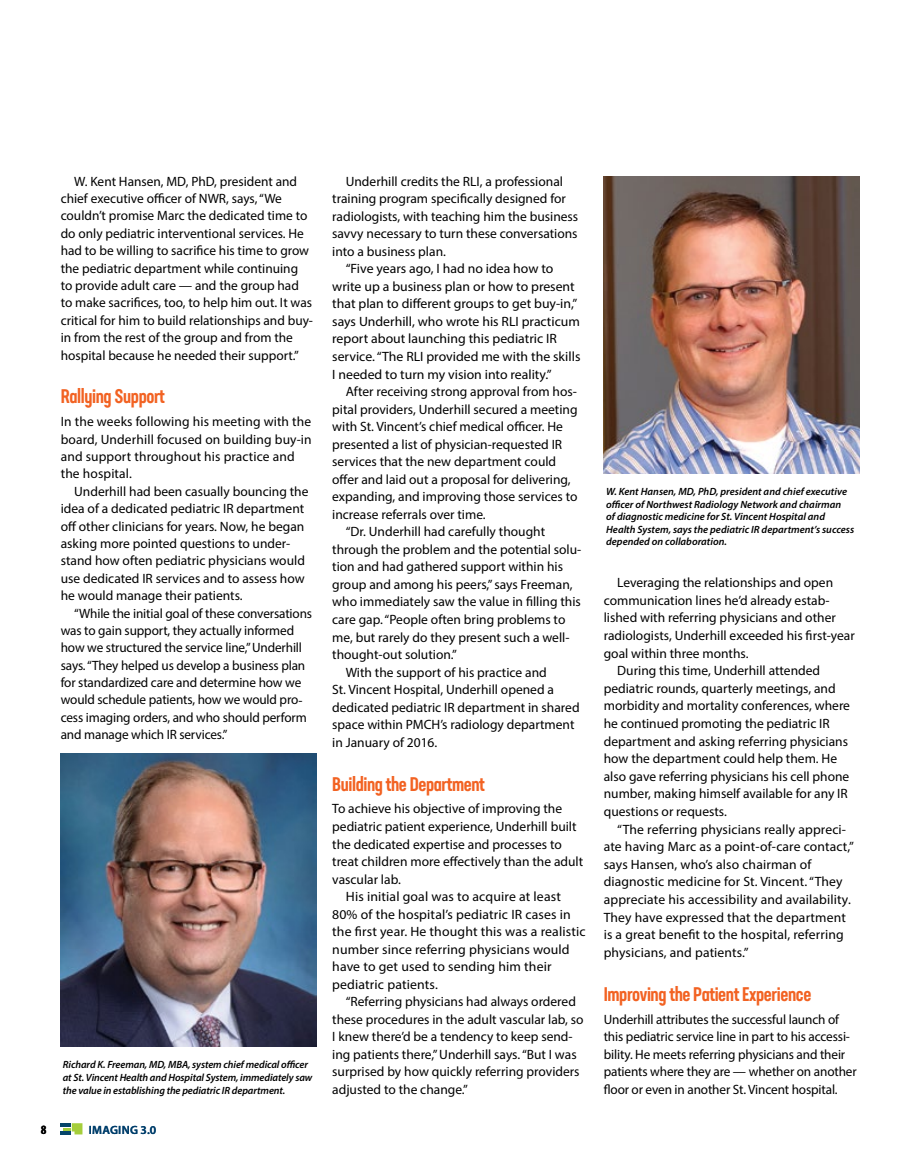
<style>
.page{position:relative;width:918px;height:1175px;background:#fff}
.page>*{position:absolute;margin:0;border:0;box-sizing:border-box;transform-origin:0 0}
.t1{font:500 19.5px "Neusa Next Std Compact";letter-spacing:-.02em;color:#f26222}
.t2{font:13.5px/17.4px "Myriad Pro";color:#000}
.t3{font:700 condensed 12.75px "Myriad Pro";color:#000}
.t4{font:600 12px "Myriad Pro";letter-spacing:.02em;color:#003e6b}
.t5{font:italic 600 10.5px/12.6px "Myriad Pro";color:#000}
</style>
<div class="page">
<svg style="left:61px;top:1123px;width:21px;height:11px"></svg>
<img style="left:60px;top:753px;width:256px;height:294px">
<img style="left:604px;top:176px;width:255px;height:297px">
<p class="t2" style="left:61px;top:172px;width:254px;text-indent:13px">W. Kent Hansen, MD, PhD, president and chief executive officer of NWR, says, “We couldn’t promise Marc the dedicated time to do only pediatric interventional services. He had to be willing to sacrifice his time to grow the pediatric department while continuing to provide adult care — and the group had to make sacrifices, too, to help him out. It was critical for him to build relationships and buy&shy;in from the rest of the group and from the hospital because he needed their support.”</p>
<h1 class="t1" style="left:61px;top:384px;width:106px">Rallying Support</h1>
<p class="t2" style="left:61px;top:413px;width:253px">In the weeks following his meeting with the board, Underhill focused on building buy-in and support throughout his practice and the hospital.</p>
<p class="t2" style="left:61px;top:482px;width:249px;text-indent:14px">Underhill had been casually bouncing the idea of a dedicated pediatric IR department off other clinicians for years. Now, he began asking more pointed questions to under&shy;stand how often pediatric physicians would use dedicated IR services and to assess how he would manage their patients.</p>
<p class="t2" style="left:61px;top:604px;width:253px;text-indent:14px">“While the initial goal of these conversations was to gain support, they actually informed how we structured the service line,” Underhill says. “They helped us develop a business plan for standardized care and determine how we would schedule patients, how we would pro&shy;cess imaging orders, and who should perform and manage which IR services.”</p>
<p class="t5" style="left:63px;top:1058px;width:251px">Richard K. Freeman, MD, MBA, system chief medical officer at St. Vincent Health and Hospital System, immediately saw the value in establishing the pediatric IR department.</p>
<p class="t3" style="left:41px;top:1122px;width:7px">8</p>
<p class="t4" style="left:89px;top:1122px;width:69px">IMAGING 3.0</p>
<p class="t2" style="left:346px;top:172px;width:219px">Underhill credits the RLI, a professional</p>
<p class="t2" style="left:332px;top:190px;width:235px">training program specifically designed for</p>
<p class="t2" style="left:332px;top:207px;width:248px">radiologists, with teaching him the business</p>
<p class="t2" style="left:332px;top:225px;width:247px">savvy necessary to turn these conversations</p>
<p class="t2" style="left:332px;top:242px;width:115px">into a business plan.</p>
<p class="t2" style="left:346px;top:260px;width:209px">“Five years ago, I had no idea how to</p>
<p class="t2" style="left:332px;top:277px;width:244px">write up a business plan or how to present</p>
<p class="t2" style="left:332px;top:295px;width:247px">that plan to different groups to get buy-in,”</p>
<p class="t2" style="left:332px;top:312px;width:249px">says Underhill, who wrote his RLI practicum</p>
<p class="t2" style="left:332px;top:330px;width:226px">report about launching this pediatric IR</p>
<p class="t2" style="left:332px;top:347px;width:250px">service. “The RLI provided me with the skills</p>
<p class="t2" style="left:332px;top:365px;width:221px">I needed to turn my vision into reality.”</p>
<p class="t2" style="left:346px;top:382px;width:233px">After receiving strong approval from hos-</p>
<p class="t2" style="left:332px;top:400px;width:247px">pital providers, Underhill secured a meeting</p>
<p class="t2" style="left:332px;top:418px;width:232px">with St. Vincent’s chief medical officer. He</p>
<p class="t2" style="left:332px;top:435px;width:231px">presented a list of physician-requested IR</p>
<p class="t2" style="left:332px;top:453px;width:226px">services that the new department could</p>
<p class="t2" style="left:332px;top:470px;width:240px">offer and laid out a proposal for delivering,</p>
<p class="t2" style="left:332px;top:488px;width:247px">expanding, and improving those services to</p>
<p class="t2" style="left:332px;top:505px;width:155px">increase referrals over time.</p>
<p class="t2" style="left:346px;top:523px;width:201px">“Dr. Underhill had carefully thought</p>
<p class="t2" style="left:332px;top:540px;width:251px">through the problem and the potential solu-</p>
<p class="t2" style="left:332px;top:558px;width:232px">tion and had gathered support within his</p>
<p class="t2" style="left:332px;top:575px;width:242px">group and among his peers,” says Freeman,</p>
<p class="t2" style="left:332px;top:593px;width:250px">who immediately saw the value in filling this</p>
<p class="t2" style="left:332px;top:610px;width:235px">care gap. “People often bring problems to</p>
<p class="t2" style="left:332px;top:628px;width:239px">me, but rarely do they present such a well-</p>
<p class="t2" style="left:332px;top:645px;width:126px">thought-out solution.”</p>
<p class="t2" style="left:346px;top:663px;width:203px">With the support of his practice and</p>
<p class="t2" style="left:332px;top:680px;width:223px">St. Vincent Hospital, Underhill opened a</p>
<p class="t2" style="left:332px;top:698px;width:249px">dedicated pediatric IR department in shared</p>
<p class="t2" style="left:332px;top:715px;width:244px">space within PMCH’s radiology department</p>
<p class="t2" style="left:332px;top:733px;width:107px">in January of 2016.</p>
<h1 class="t1" style="left:332px;top:771px;width:154px">Building the Department</h1>
<p class="t2" style="left:332px;top:800px;width:231px">To achieve his objective of improving the</p>
<p class="t2" style="left:332px;top:817px;width:246px">pediatric patient experience, Underhill built</p>
<p class="t2" style="left:332px;top:835px;width:231px">the dedicated expertise and processes to</p>
<p class="t2" style="left:332px;top:852px;width:252px">treat children more effectively than the adult</p>
<p class="t2" style="left:332px;top:870px;width:70px">vascular lab.</p>
<p class="t2" style="left:346px;top:887px;width:217px">His initial goal was to acquire at least</p>
<p class="t2" style="left:332px;top:905px;width:240px">80% of the hospital’s pediatric IR cases in</p>
<p class="t2" style="left:332px;top:922px;width:255px">the first year. He thought this was a realistic</p>
<p class="t2" style="left:332px;top:940px;width:239px">number since referring physicians would</p>
<p class="t2" style="left:332px;top:957px;width:221px">have to get used to sending him their</p>
<p class="t2" style="left:332px;top:975px;width:107px">pediatric patients.</p>
<p class="t2" style="left:346px;top:992px;width:232px">“Referring physicians had always ordered</p>
<p class="t2" style="left:332px;top:1010px;width:253px">these procedures in the adult vascular lab, so</p>
<p class="t2" style="left:332px;top:1027px;width:242px">I knew there’d be a tendency to keep send-</p>
<p class="t2" style="left:332px;top:1045px;width:246px">ing patients there,” Underhill says. “But I was</p>
<p class="t2" style="left:332px;top:1063px;width:249px">surprised by how quickly referring providers</p>
<p class="t2" style="left:332px;top:1080px;width:137px">adjusted to the change.”</p>
<p class="t5" style="left:606px;top:485px;width:250px">W. Kent Hansen, MD, PhD, president and chief executive officer of Northwest Radiology Network and chairman<br>of diagnostic medicine for St. Vincent Hospital and Health System, says the pediatric IR department’s success depended on collaboration.</p>
<p class="t2" style="left:617px;top:573px;width:217px">Leveraging the relationships and open</p>
<p class="t2" style="left:604px;top:591px;width:228px">communication lines he’d already estab-</p>
<p class="t2" style="left:604px;top:609px;width:234px">lished with referring physicians and other</p>
<p class="t2" style="left:604px;top:626px;width:253px">radiologists, Underhill exceeded his first-year</p>
<p class="t2" style="left:604px;top:644px;width:146px">goal within three months.</p>
<p class="t2" style="left:617px;top:661px;width:204px">During this time, Underhill attended</p>
<p class="t2" style="left:604px;top:679px;width:233px">pediatric rounds, quarterly meetings, and</p>
<p class="t2" style="left:604px;top:697px;width:248px">morbidity and mortality conferences, where</p>
<p class="t2" style="left:604px;top:714px;width:228px">he continued promoting the pediatric IR</p>
<p class="t2" style="left:604px;top:732px;width:246px">department and asking referring physicians</p>
<p class="t2" style="left:604px;top:749px;width:235px">how the department could help them. He</p>
<p class="t2" style="left:604px;top:767px;width:247px">also gave referring physicians his cell phone</p>
<p class="t2" style="left:604px;top:785px;width:246px">number, making himself available for any IR</p>
<p class="t2" style="left:604px;top:802px;width:125px">questions or requests.</p>
<p class="t2" style="left:617px;top:820px;width:230px">“The referring physicians really appreci-</p>
<p class="t2" style="left:604px;top:837px;width:252px">ate having Marc as a point-of-care contact,”</p>
<p class="t2" style="left:604px;top:855px;width:209px">says Hansen, who’s also chairman of</p>
<p class="t2" style="left:604px;top:873px;width:240px">diagnostic medicine for St. Vincent. “They</p>
<p class="t2" style="left:604px;top:890px;width:249px">appreciate his accessibility and availability.</p>
<p class="t2" style="left:604px;top:908px;width:244px">They have expressed that the department</p>
<p class="t2" style="left:604px;top:925px;width:242px">is a great benefit to the hospital, referring</p>
<p class="t2" style="left:604px;top:943px;width:146px">physicians, and patients.”</p>
<h1 class="t1" style="left:604px;top:981px;width:209px">Improving the Patient Experience</h1>
<p class="t2" style="left:604px;top:1010px;width:254px">Underhill attributes the successful launch of this pediatric service line in part to his accessi&shy;bility. He meets referring physicians and their patients where they are — whether on another floor or even in another St. Vincent hospital.</p>
</div>
